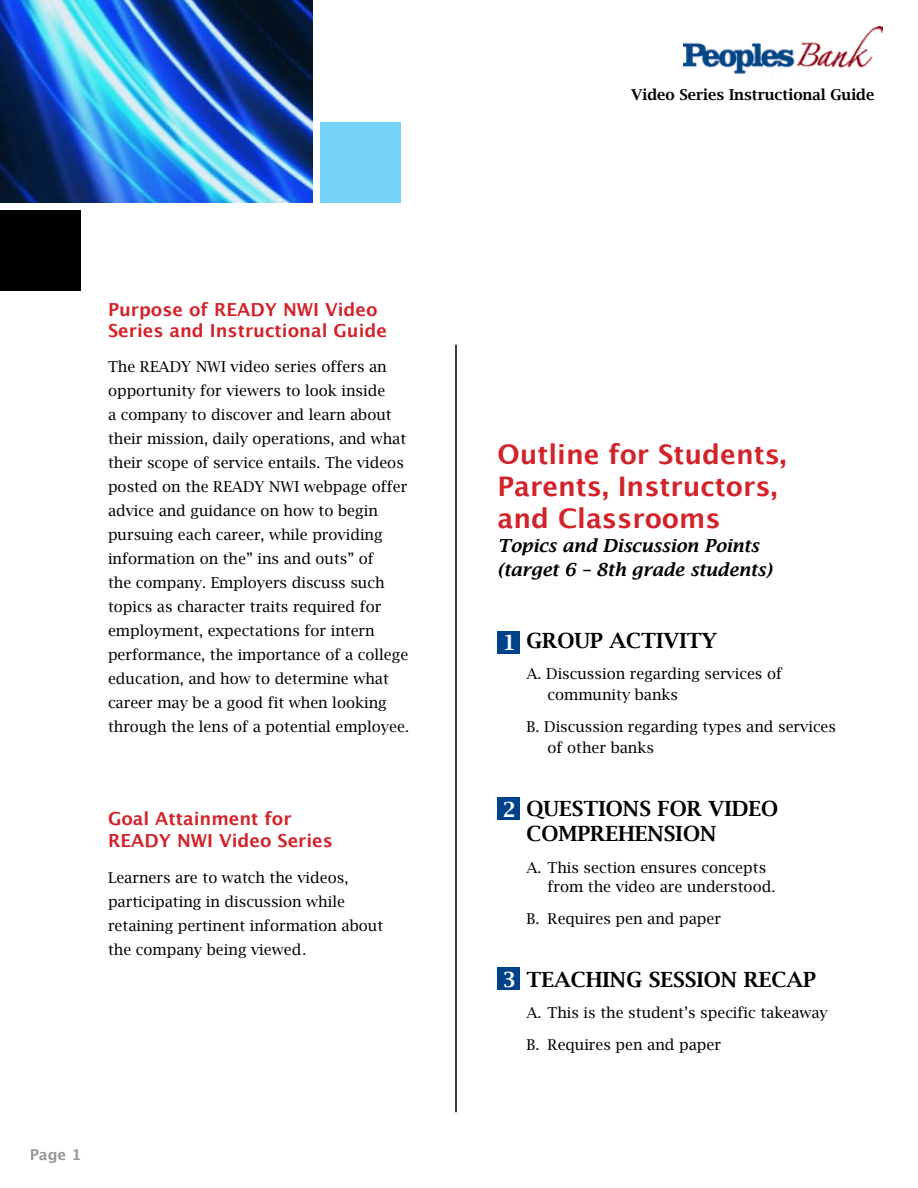
<style>
.page{position:relative;width:918px;height:1188px;background:#fff}
.page>*{position:absolute;margin:0;border:0;box-sizing:border-box;transform-origin:0 0}
.t1{font:700 27px/32.4px "Lucida Grande";color:#d2232a}
.t2{font:600 21px/25.5px "Lucida Bright";color:#000}
.t3{font:600 21px "Lucida Bright";color:#fff}
.t4{font:700 18px/21.6px "Lucida Grande";color:#d2232a}
.t5{font:italic 600 18px/24px "Lucida Bright";color:#000}
.t6{font:15px/24px "Lucida Bright";color:#000}
.t7{font:600 15px "Lucida Bright";color:#000}
.t8{font:700 15px "Lucida Grande";color:#939598}
.s1{font-family:"Times";font-size:18px}
</style>
<div class="page">
<hr style="left:455px;top:345px;width:2px;height:767px;background:#000">
<img style="left:0;top:0;width:313px;height:203px">
<div style="left:320px;top:122px;width:80px;height:81px;background:#77d2f7"></div>
<div style="left:0;top:210px;width:80px;height:80px;background:#000"></div>
<div style="left:498px;top:632px;width:22px;height:22px;background:#00428a"></div>
<div style="left:498px;top:797px;width:22px;height:23px;background:#00428a"></div>
<div style="left:498px;top:968px;width:22px;height:22px;background:#00428a"></div>
<img style="left:683px;top:27px;width:199px;height:52px">
<p class="t4" style="left:108px;top:298px;width:281px">Purpose of READY NWI Video<br>Series and Instructional Guide</p>
<p class="t6" style="left:108px;top:354px;width:303px">The READY NWI video series offers an opportunity for viewers to look inside<br>a company to discover and learn about their mission, daily operations, and what their scope of service entails. The videos posted on the READY NWI webpage offer advice and guidance on how to begin pursuing each career, while providing information on the” ins and outs” of<br>the company. Employers discuss such topics as character traits required for employment, expectations for intern performance, the importance of a college education, and how to determine what career may be a good fit when looking through the lens of a potential employee.</p>
<p class="t4" style="left:108px;top:808px;width:227px">Goal Attainment for<br>READY NWI Video Series</p>
<p class="t6" style="left:108px;top:866px;width:277px">Learners are to watch the videos, participating in discussion while retaining pertinent information about the company being viewed<span class="s1">.</span></p>
<p class="t8" style="left:30px;top:1142px;width:53px">Page 1</p>
<p class="t7" style="left:631px;top:86px;width:245px">VIDEO SERIES INSTRUCTIONAL GUIDE</p>
<h1 class="t1" style="left:498px;top:438px;width:290px">Outline for Students,<br>Parents, Instructors, and Classrooms</h1>
<p class="t5" style="left:498px;top:534px;width:276px">Topics and Discussion Points (target 6 – 8th grade students)</p>
<h2 class="t3" style="left:503px;top:630px;width:15px">1</h2>
<h2 class="t2" style="left:526px;top:628px;width:192px">GROUP ACTIVITY</h2>
<p class="t6" style="left:548px;top:663px;width:236px;line-height:21px;text-indent:-21px">A. Discussion regarding services of community banks</p>
<p class="t6" style="left:548px;top:716px;width:290px;line-height:21px;text-indent:-21px">B. Discussion regarding types and services of other banks</p>
<h2 class="t3" style="left:503px;top:797px;width:15px">2</h2>
<h2 class="t2" style="left:526px;top:796px;width:253px">QUESTIONS FOR VIDEO<br>COMPREHENSION</h2>
<p class="t6" style="left:548px;top:858px;width:229px;line-height:19.5px;text-indent:-21px">A. This section ensures concepts from the video are understood.</p>
<p class="t6" style="left:526px;top:906px;width:196px">B. Requires pen and paper</p>
<h2 class="t3" style="left:503px;top:967px;width:15px">3</h2>
<h2 class="t2" style="left:526px;top:967px;width:291px">TEACHING SESSION RECAP</h2>
<p class="t6" style="left:526px;top:997px;width:303px;line-height:31.5px">A. This is the student’s specific takeaway<br>B. Requires pen and paper</p>
</div>
